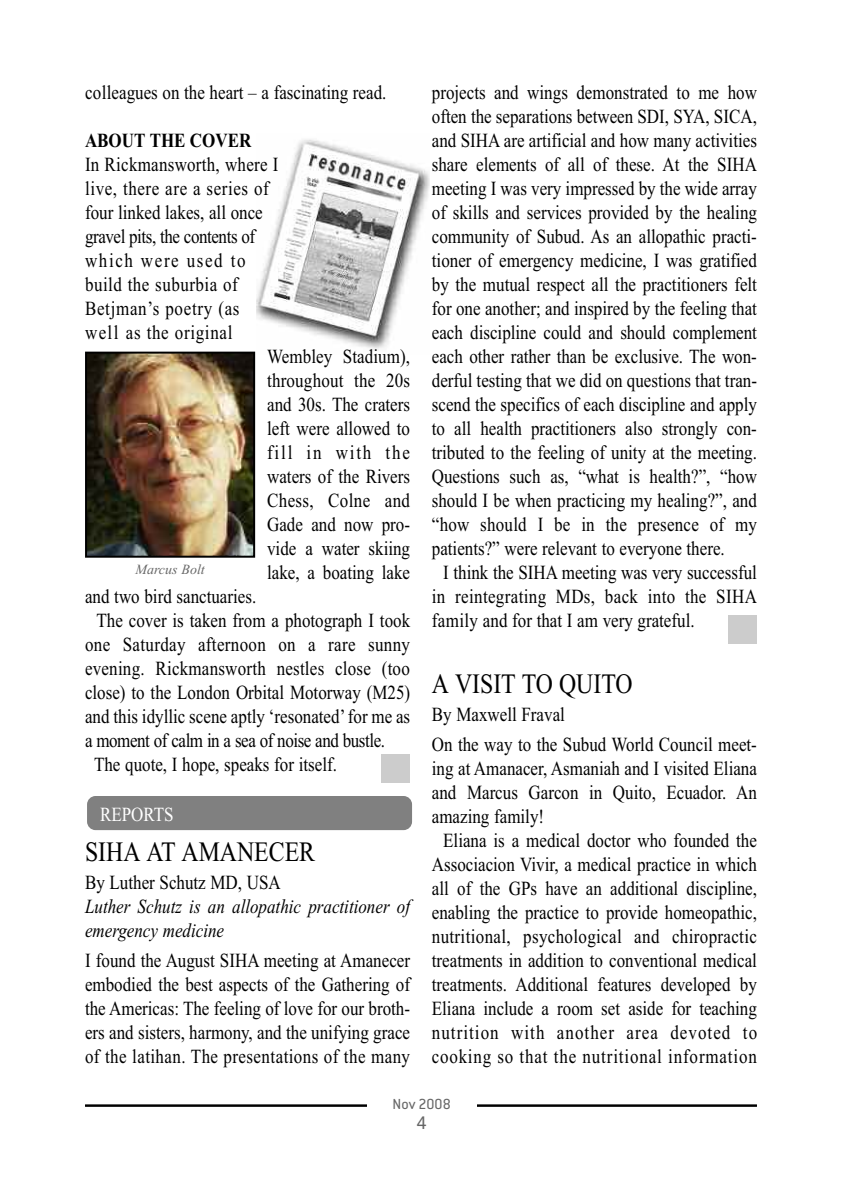
<style>
.page{position:relative;width:842px;height:1191px;background:#fff}
.page>*{position:absolute;margin:0;border:0;box-sizing:border-box;transform-origin:0 0}
.t1{font:28px "Times";color:#000;scale:.85 1}
.t2{font:20px/24px "Times";color:#000;scale:.85 1}
.t3{font:20px "Times";letter-spacing:.02em;color:#000;scale:.85 1}
.t4{font:20px "Times";letter-spacing:-.025em;color:#000;scale:.85 1}
.t5{font:italic 20px/24px "Times";color:#000;scale:.85 1}
.t6{font:20px "Times";letter-spacing:.05em;color:#000;scale:.85 1}
.t7{font:20px "Times";letter-spacing:.04em;color:#000;scale:.85 1}
.t8{font:20px "Times";letter-spacing:.06em;color:#000;scale:.85 1}
.t9{font:20px "Times";letter-spacing:.035em;color:#000;scale:.85 1}
.t10{font:20px "Times";letter-spacing:.03em;color:#000;scale:.85 1}
.t11{font:20px "Times";letter-spacing:.095em;color:#000;scale:.85 1}
.t12{font:700 20px "Times";color:#000;scale:.85 1}
.t13{font:20px "Times";letter-spacing:.105em;color:#000;scale:.85 1}
.t14{font:20px "Times";color:#fff;scale:.85 1}
.t15{font:20px "Conduit Reg ITCTT";color:#666}
.t16{font:16px "Conduit Reg ITCTT";color:#666}
.t17{font:italic 14px "Times";color:#666}
</style>
<div class="page">
<img style="left:256px;top:139px;width:174px;height:211px">
<hr style="left:85px;top:1104px;width:672px;height:2px;background:#000">
<div style="left:367px;top:1093px;width:109px;height:52px;background:#fff"></div>
<img style="left:88px;top:354px;width:164px;height:200px">
<div style="left:85px;top:351px;width:170px;height:206px;border:2px solid #000"></div>
<div style="left:87px;top:796px;width:325px;height:34px;background:#808080;border-radius:9px"></div>
<div style="left:381px;top:754px;width:29px;height:28px;background:#ccc"></div>
<div style="left:729px;top:615px;width:28px;height:28px;background:#ccc"></div>
<p class="t2" style="left:432px;top:80px;width:384px">projects and wings demonstrated to me how</p>
<p class="t2" style="left:432px;top:104px;width:384px">often the separations between SDI, SYA, SICA,</p>
<p class="t2" style="left:432px;top:128px;width:384px">and SIHA are artificial and how many activities</p>
<p class="t2" style="left:432px;top:152px;width:384px">share elements of all of these. At the SIHA</p>
<p class="t2" style="left:432px;top:176px;width:384px">meeting I was very impressed by the wide array</p>
<p class="t2" style="left:432px;top:200px;width:384px">of skills and services provided by the healing</p>
<p class="t2" style="left:432px;top:224px;width:384px">community of Subud. As an allopathic practi-</p>
<p class="t2" style="left:432px;top:248px;width:384px">tioner of emergency medicine, I was gratified</p>
<p class="t2" style="left:432px;top:272px;width:384px">by the mutual respect all the practitioners felt</p>
<p class="t2" style="left:432px;top:296px;width:384px">for one another; and inspired by the feeling that</p>
<p class="t2" style="left:432px;top:320px;width:384px">each discipline could and should complement</p>
<p class="t2" style="left:432px;top:344px;width:384px">each other rather than be exclusive. The won-</p>
<p class="t2" style="left:432px;top:368px;width:384px">derful testing that we did on questions that tran-</p>
<p class="t2" style="left:432px;top:392px;width:384px">scend the specifics of each discipline and apply</p>
<p class="t2" style="left:432px;top:416px;width:384px">to all health practitioners also strongly con-</p>
<p class="t2" style="left:432px;top:440px;width:384px">tributed to the feeling of unity at the meeting.</p>
<p class="t2" style="left:432px;top:464px;width:384px">Questions such as, “what is health?”, “how</p>
<p class="t2" style="left:432px;top:488px;width:384px">should I be when practicing my healing?”, and</p>
<p class="t2" style="left:432px;top:512px;width:384px">“how should I be in the presence of my</p>
<p class="t2" style="left:432px;top:536px;width:346px">patients?” were relevant to everyone there.</p>
<p class="t2" style="left:443px;top:560px;width:370px">I think the SIHA meeting was very successful</p>
<p class="t3" style="left:432px;top:584px;width:384px">in reintegrating MDs, back into the SIHA</p>
<p class="t2" style="left:432px;top:608px;width:311px">family and for that I am very grateful.</p>
<p class="t2" style="left:85px;top:80px;width:356px">colleagues on the heart – a fascinating read.</p>
<p class="t12" style="left:85px;top:128px;width:197px">ABOUT THE COVER</p>
<p class="t2" style="left:85px;top:152px;width:229px">In Rickmansworth, where I</p>
<p class="t9" style="left:85px;top:176px;width:218px">live, there are a series of</p>
<p class="t2" style="left:85px;top:200px;width:211px">four linked lakes, all once</p>
<p class="t4" style="left:85px;top:224px;width:202px">gravel pits, the contents of</p>
<p class="t11" style="left:85px;top:248px;width:190px">which were used to</p>
<p class="t10" style="left:85px;top:272px;width:181px">build the suburbia of</p>
<p class="t7" style="left:85px;top:296px;width:183px">Betjman’s poetry (as</p>
<p class="t7" style="left:85px;top:320px;width:175px">well as the original</p>
<p class="t2" style="left:267px;top:344px;width:170px">Wembley Stadium),</p>
<p class="t2" style="left:267px;top:368px;width:170px">throughout the 20s</p>
<p class="t2" style="left:267px;top:392px;width:170px">and 30s. The craters</p>
<p class="t2" style="left:267px;top:416px;width:170px">left were allowed to</p>
<p class="t13" style="left:267px;top:440px;width:170px">fill in with the</p>
<p class="t2" style="left:267px;top:464px;width:170px">waters of the Rivers</p>
<p class="t3" style="left:267px;top:488px;width:170px">Chess, Colne and</p>
<p class="t2" style="left:267px;top:512px;width:170px">Gade and now pro-</p>
<p class="t2" style="left:267px;top:536px;width:170px">vide a water skiing</p>
<p class="t2" style="left:267px;top:560px;width:170px">lake, a boating lake</p>
<p class="t2" style="left:85px;top:584px;width:203px">and two bird sanctuaries.</p>
<p class="t2" style="left:97px;top:608px;width:370px">The cover is taken from a photograph I took</p>
<p class="t3" style="left:85px;top:632px;width:384px">one Saturday afternoon on a rare sunny</p>
<p class="t2" style="left:85px;top:656px;width:384px">evening. Rickmansworth nestles close (too</p>
<p class="t2" style="left:85px;top:680px;width:384px">close) to the London Orbital Motorway (M25)</p>
<p class="t2" style="left:85px;top:704px;width:384px">and this idyllic scene aptly ‘resonated’ for me as</p>
<p class="t4" style="left:85px;top:728px;width:355px">a moment of calm in a sea of noise and bustle.</p>
<p class="t2" style="left:94px;top:752px;width:287px">The quote, I hope, speaks for itself.</p>
<p class="t17" style="left:135px;top:561px;width:71px">Marcus Bolt</p>
<h1 class="t1" style="left:432px;top:667px;width:238px">A VISIT TO QUITO</h1>
<p class="t2" style="left:432px;top:699px;width:384px;line-height:30.2px">By Maxwell Fraval<br>On the way to the Subud World Council meet-</p>
<p class="t2" style="left:432px;top:756px;width:384px">ing at Amanacer, Asmaniah and I visited Eliana</p>
<p class="t2" style="left:432px;top:780px;width:384px">and Marcus Garcon in Quito, Ecuador. An</p>
<p class="t2" style="left:432px;top:804px;width:134px">amazing family!</p>
<p class="t2" style="left:443px;top:828px;width:371px">Eliana is a medical doctor who founded the</p>
<p class="t2" style="left:432px;top:852px;width:384px">Associacion Vivir, a medical practice in which</p>
<p class="t2" style="left:432px;top:876px;width:384px">all of the GPs have an additional discipline,</p>
<p class="t2" style="left:432px;top:900px;width:384px">enabling the practice to provide homeopathic,</p>
<p class="t3" style="left:432px;top:924px;width:384px">nutritional, psychological and chiropractic</p>
<p class="t2" style="left:432px;top:948px;width:384px">treatments in addition to conventional medical</p>
<p class="t2" style="left:432px;top:972px;width:384px">treatments. Additional features developed by</p>
<p class="t2" style="left:432px;top:996px;width:384px">Eliana include a room set aside for teaching</p>
<p class="t8" style="left:432px;top:1020px;width:384px">nutrition with another area devoted to</p>
<p class="t6" style="left:432px;top:1044px;width:384px">cooking so that the nutritional information</p>
<p class="t16" style="left:393px;top:1093px;width:60px">Nov 2008</p>
<p class="t15" style="left:417px;top:1110px;width:12px">4</p>
<p class="t14" style="left:100px;top:802px;width:88px">REPORTS</p>
<h1 class="t1" style="left:85px;top:835px;width:272px">SIHA AT AMANECER</h1>
<p class="t2" style="left:85px;top:870px;width:232px">By Luther Schutz MD, USA</p>
<p class="t5" style="left:85px;top:894px;width:384px">Luther Schutz is an allopathic practitioner of emergency medicine</p>
<p class="t2" style="left:85px;top:948px;width:384px;text-align:justify">I found the August SIHA meeting at Amanecer embodied the best aspects of the Gathering of the Americas: The feeling of love for our broth&shy;ers and sisters, harmony, and the unifying grace of the latihan. The presentations of the many</p>
</div>
